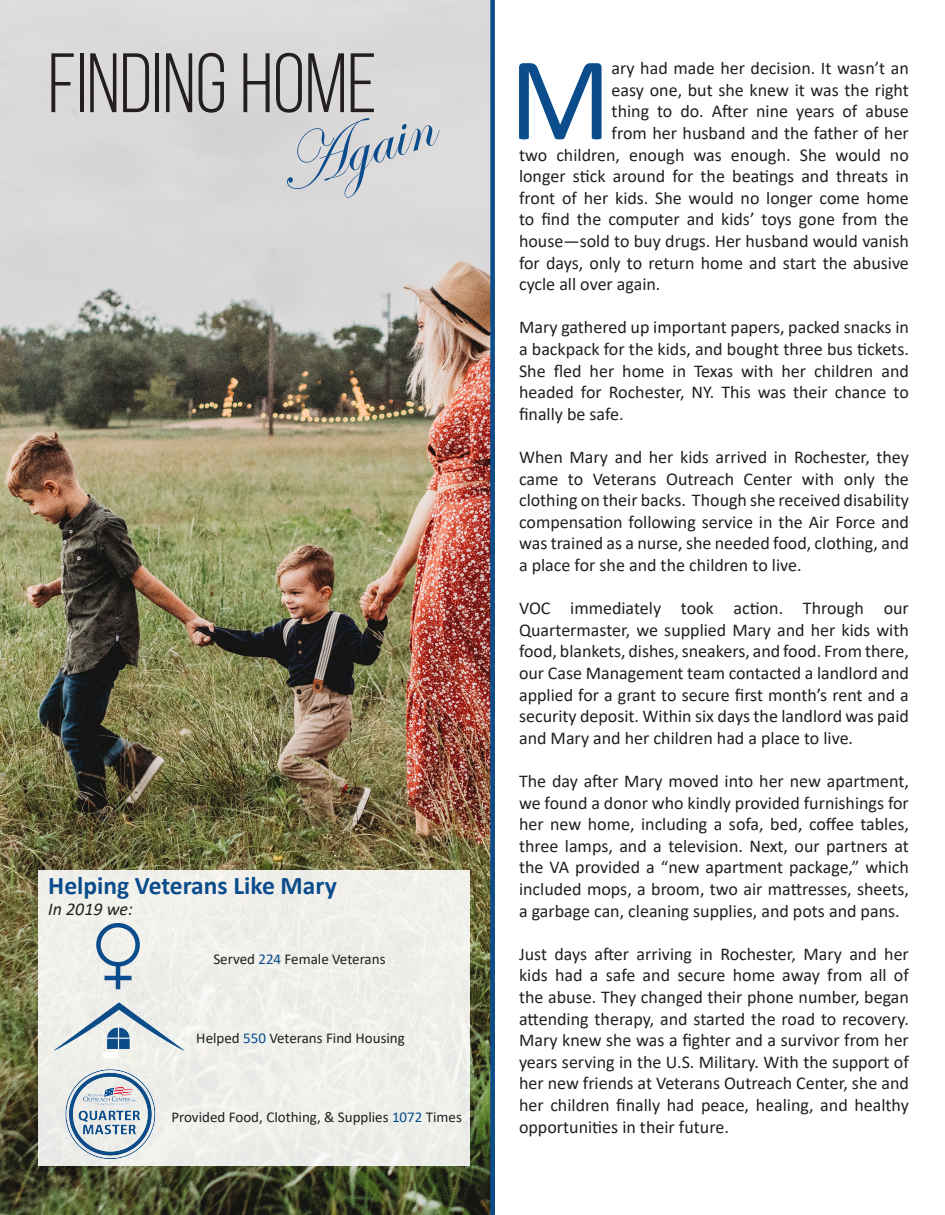
<style>
.page{position:relative;width:945px;height:1215px;background:#fff}
.page>*{position:absolute;margin:0;border:0;box-sizing:border-box;transform-origin:0 0}
.t1{font:120.15px "Calibri";color:#0b4c8c}
.t2{font:84px "Bebas Neue";color:#231f20}
.t3{font:75px "Edwardian Script ITC";color:#0b4c8c}
.t4{font:700 25.5px "Calibri";color:#0b4c8c}
.t5{font:18px/21.6px "Calibri";color:#231f20;text-align:justify}
.t6{font:italic 18px "Calibri";color:#231f20}
.t7{font:15px "Calibri";color:#231f20}
.s1{color:#0b4c8c}
</style>
<div class="page">
<img style="left:0;top:0;width:490px;height:1215px">
<div style="left:38px;top:870px;width:432px;height:295px;background:#efefea"></div>
<div style="left:96px;top:923px;width:44px;height:44px;border:4px solid #0b4c8c;border-radius:50%"></div>
<div style="left:490px;top:0;width:5px;height:1215px;background:#0b4c8c"></div>
<hr style="left:116px;top:962px;width:4px;height:27px;background:#0b4c8c">
<hr style="left:105px;top:976px;width:27px;height:4px;background:#0b4c8c">
<img style="left:54px;top:1003px;width:137px;height:55px">
<img style="left:65px;top:1069px;width:124px;height:90px">
<p class="t2" style="left:48px;top:38px;width:330px">FINDING HOME</p>
<p class="t3" style="left:264px;top:132px;width:162px;rotate:-18deg">Again</p>
<p class="t4" style="left:48px;top:867px;width:290px">Helping Veterans Like Mary</p>
<p class="t6" style="left:48px;top:897px;width:86px">In 2019 we:</p>
<p class="t7" style="left:213px;top:949px;width:174px">Served <span class="s1">224</span> Female Veterans</p>
<p class="t7" style="left:196px;top:1027px;width:210px">Helped <span class="s1">550</span> Veterans Find Housing</p>
<p class="t7" style="left:171px;top:1107px;width:292px">Provided Food, Clothing, &amp; Supplies <span class="s1">1072</span> Times</p>
<p class="t1" style="left:509px;top:16px;width:104px">M</p>
<p class="t5" style="left:612px;top:57px;width:299px">ary had made her decision. It wasn’t an</p>
<p class="t5" style="left:612px;top:79px;width:299px">easy one, but she knew it was the right</p>
<p class="t5" style="left:612px;top:100px;width:299px">thing to do. After nine years of abuse</p>
<p class="t5" style="left:612px;top:122px;width:299px">from her husband and the father of her</p>
<p class="t5" style="left:519px;top:143px;width:391px">two children, enough was enough. She would no</p>
<p class="t5" style="left:519px;top:165px;width:391px">longer stick around for the beatings and threats in</p>
<p class="t5" style="left:519px;top:187px;width:391px">front of her kids. She would no longer come home</p>
<p class="t5" style="left:519px;top:208px;width:391px">to find the computer and kids’ toys gone from the</p>
<p class="t5" style="left:519px;top:230px;width:391px">house—sold to buy drugs. Her husband would vanish</p>
<p class="t5" style="left:519px;top:251px;width:391px">for days, only to return home and start the abusive</p>
<p class="t5" style="left:519px;top:273px;width:143px">cycle all over again.</p>
<p class="t5" style="left:519px;top:316px;width:391px">Mary gathered up important papers, packed snacks in a backpack for the kids, and bought three bus tickets.<br>She fled her home in Texas with her children and headed for Rochester, NY. This was their chance to finally be safe.</p>
<p class="t5" style="left:519px;top:446px;width:391px">When Mary and her kids arrived in Rochester, they came to Veterans Outreach Center with only the clothing on their backs. Though she received disability compensation following service in the Air Force and was trained as a nurse, she needed food, clothing, and a place for she and the children to live.</p>
<p class="t5" style="left:519px;top:597px;width:391px">VOC immediately took action. Through our Quartermaster, we supplied Mary and her kids with food, blankets, dishes, sneakers, and food. From there, our Case Management team contacted a landlord and applied for a grant to secure first month’s rent and a security deposit. Within six days the landlord was paid and Mary and her children had a place to live.</p>
<p class="t5" style="left:519px;top:770px;width:391px">The day after Mary moved into her new apartment, we found a donor who kindly provided furnishings for her new home, including a sofa, bed, coffee tables, three lamps, and a television. Next, our partners at the VA provided a “new apartment package,” which included mops, a broom, two air mattresses, sheets, a garbage can, cleaning supplies, and pots and pans.</p>
<p class="t5" style="left:519px;top:943px;width:391px">Just days after arriving in Rochester, Mary and her kids had a safe and secure home away from all of the abuse. They changed their phone number, began attending therapy, and started the road to recovery.<br>Mary knew she was a fighter and a survivor from her years serving in the U.S. Military. With the support of her new friends at Veterans Outreach Center, she and her children finally had peace, healing, and healthy opportunities in their future.</p>
</div>
